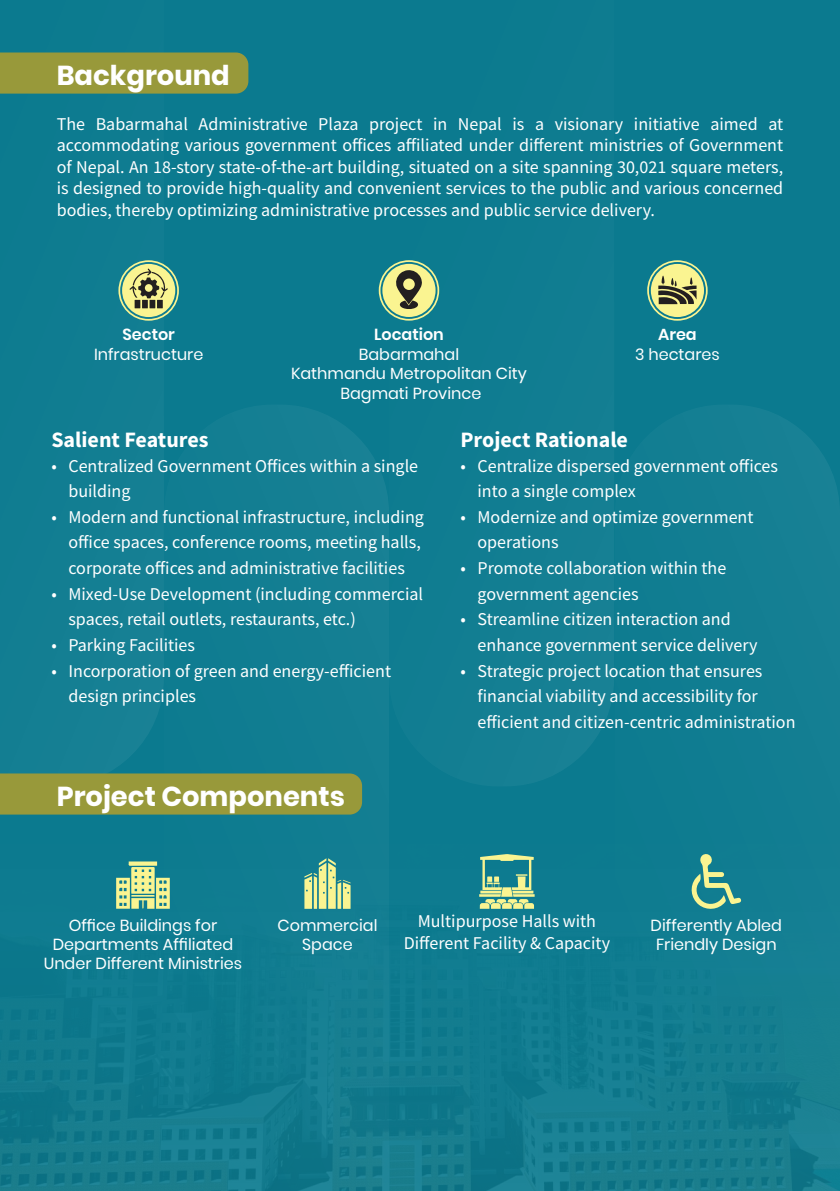
<style>
.page{position:relative;width:840px;height:1191px;background:#fff}
.page>*{position:absolute;margin:0;border:0;box-sizing:border-box;transform-origin:0 0}
.t1{font:700 27.4px "Poppins";color:#fff}
.t2{font:700 22px "Source Sans Pro";color:#fff}
.t3{font:18px/25.6px "Source Sans Pro";color:#fff}
.t4{font:16px/19.2px "Poppins";color:#fff;text-align:center}
.t5{font:600 16px "Poppins";color:#fff}
</style>
<div class="page">
<div style="left:0;top:0;width:839px;height:1191px;background:#0b7a8f"></div>
<div style="left:82px;top:260px;width:82px;height:453px;background:#147f93"></div>
<svg style="left:389px;top:260px;width:225px;height:453px"></svg>
<img style="left:0;top:713px;width:614px;height:478px">
<svg style="left:164px;top:405px;width:225px;height:786px"></svg>
<svg style="left:614px;top:405px;width:225px;height:786px"></svg>
<div style="left:0;top:52px;width:248px;height:42px;background:#98993a"></div>
<div style="left:0;top:773px;width:362px;height:41px;background:#98993a"></div>
<div style="left:382px;top:264px;width:53px;height:53px;background:#faf491;border-radius:50%"></div>
<div style="left:378px;top:260px;width:61px;height:61px;border:2px solid #faf491;border-radius:50%"></div>
<svg style="left:396px;top:270px;width:26px;height:39px"></svg>
<div style="left:122px;top:264px;width:53px;height:53px;background:#faf491;border-radius:50%"></div>
<div style="left:118px;top:260px;width:61px;height:61px;border:2px solid #faf491;border-radius:50%"></div>
<div style="left:650px;top:264px;width:53px;height:53px;background:#faf491;border-radius:50%"></div>
<div style="left:646px;top:260px;width:61px;height:61px;border:2px solid #faf491;border-radius:50%"></div>
<svg style="left:658px;top:275px;width:38px;height:29px"></svg>
<svg style="left:129px;top:268px;width:39px;height:40px"></svg>
<svg style="left:116px;top:861px;width:54px;height:47px"></svg>
<svg style="left:304px;top:858px;width:46px;height:50px"></svg>
<svg style="left:479px;top:854px;width:55px;height:54px"></svg>
<svg style="left:689px;top:853px;width:51px;height:58px"></svg>
<p class="t1" style="left:57px;top:60px;width:174px">Background</p>
<p class="t3" style="left:57px;top:113px;width:727px;line-height:21.6px;text-align:justify">The Babarmahal Administrative Plaza project in Nepal is a visionary initiative aimed at accommodating various government offices affiliated under different ministries of Government of Nepal. An 18-story state-of-the-art building, situated on a site spanning 30,021 square meters, is designed to provide high-quality and convenient services to the public and various concerned bodies, thereby optimizing administrative processes and public service delivery.</p>
<p class="t5" style="left:122px;top:325px;width:54px">Sector</p>
<p class="t4" style="left:94px;top:345px;width:111px">Infrastructure</p>
<p class="t5" style="left:374px;top:325px;width:71px">Location</p>
<p class="t4" style="left:358px;top:345px;width:102px">Babarmahal</p>
<p class="t4" style="left:291px;top:364px;width:237px">Kathmandu Metropolitan City</p>
<p class="t4" style="left:340px;top:383px;width:142px">Bagmati Province</p>
<p class="t5" style="left:657px;top:325px;width:40px">Area</p>
<p class="t4" style="left:634px;top:345px;width:86px">3 hectares</p>
<p class="t2" style="left:51px;top:425px;width:159px">Salient Features</p>
<p class="t2" style="left:460px;top:425px;width:169px">Project Rationale</p>
<p class="t3" style="left:68px;top:453px;width:351px;text-indent:-17px">• Centralized Government Offices within a single building</p>
<p class="t3" style="left:68px;top:504px;width:357px;text-indent:-17px">• Modern and functional infrastructure, including office spaces, conference rooms, meeting halls, corporate offices and administrative facilities</p>
<p class="t3" style="left:68px;top:581px;width:356px;text-indent:-17px">• Mixed-Use Development (including commercial spaces, retail outlets, restaurants, etc.)</p>
<p class="t3" style="left:51px;top:632px;width:145px">• Parking Facilities</p>
<p class="t3" style="left:68px;top:657px;width:324px;text-indent:-17px">• Incorporation of green and energy-efficient design principles</p>
<p class="t3" style="left:477px;top:453px;width:302px;text-indent:-17px">• Centralize dispersed government offices into a single complex</p>
<p class="t3" style="left:477px;top:504px;width:277px;text-indent:-17px">• Modernize and optimize government operations</p>
<p class="t3" style="left:477px;top:555px;width:250px;text-indent:-17px">• Promote collaboration within the government agencies</p>
<p class="t3" style="left:477px;top:606px;width:281px;text-indent:-17px">• Streamline citizen interaction and enhance government service delivery</p>
<p class="t3" style="left:477px;top:657px;width:319px;text-indent:-17px">• Strategic project location that ensures financial viability and accessibility for efficient and citizen-centric administration</p>
<p class="t1" style="left:57px;top:781px;width:289px">Project Components</p>
<p class="t4" style="left:44px;top:915px;width:200px">Office Buildings for<br>Departments Affiliated<br>Under Different Ministries</p>
<p class="t3" style="left:403px;top:910px;width:208px;line-height:21.6px;text-align:center">Multipurpose Halls with<br>Different Facility &amp; Capacity</p>
<p class="t4" style="left:277px;top:915px;width:101px">Commercial<br>Space</p>
<p class="t4" style="left:650px;top:915px;width:133px">Differently Abled<br>Friendly Design</p>
</div>
